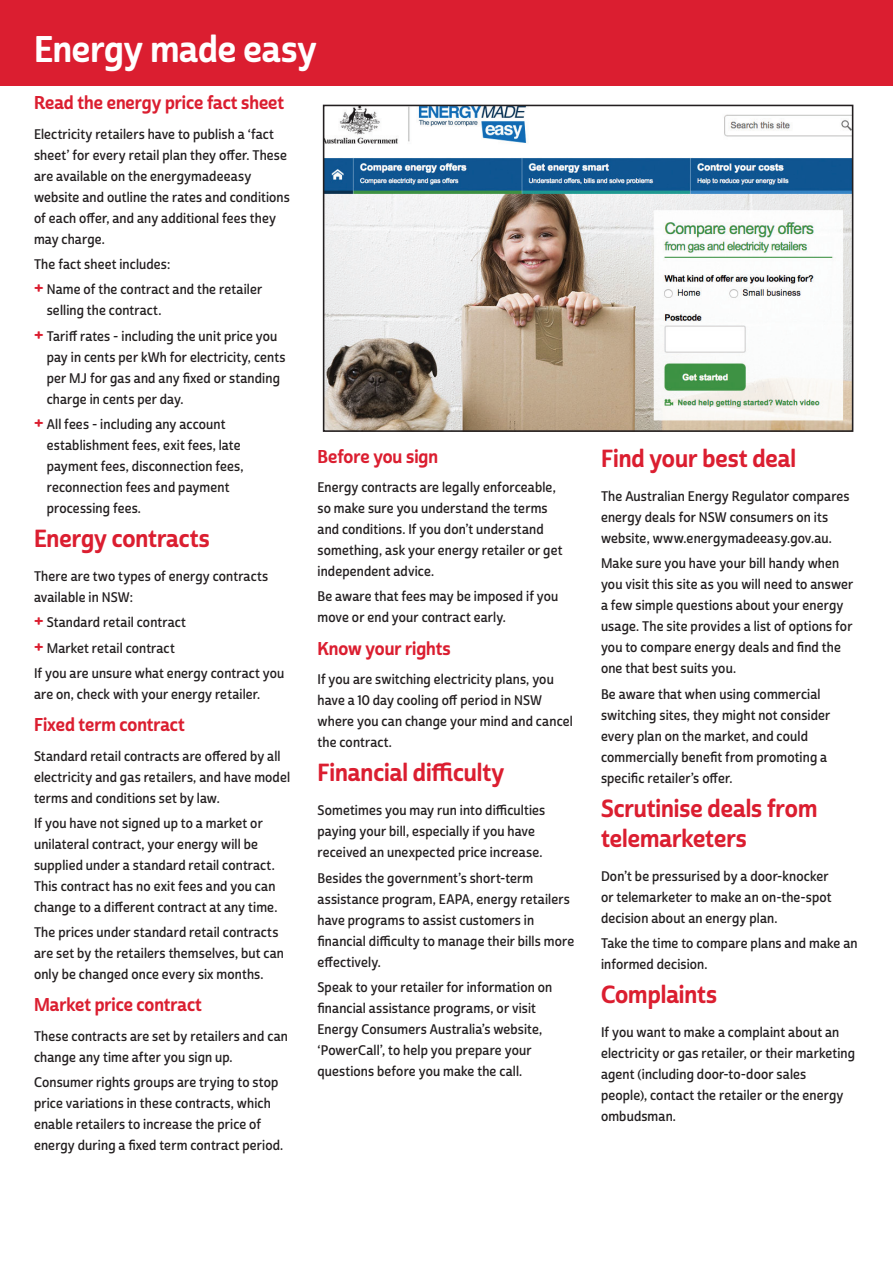
<style>
.page{position:relative;width:893px;height:1263px;background:#fff}
.page>*{position:absolute;margin:0;border:0;box-sizing:border-box;transform-origin:0 0}
.HEADING_1{font:36px "Cabrito Sans Con Bol";color:#fff}
.HEADING_2{font:24px/30px "Cabrito Sans Con Bol";color:#db1e30}
.HEADING_3{font:18px "Cabrito Sans Con Bol";color:#db1e30}
.BODY{font:13.5px/21px "Cabrito Sans Con Dem";letter-spacing:.01em;color:#231f20}
.s1{font-family:"Cabrito Sans Ext Ex B";font-size:18px;color:#db1e30}
</style>
<div class="page">
<div style="left:0;top:0;width:893px;height:85px;background:#db1e30"></div>
<img style="left:326px;top:108px;width:524px;height:321px">
<div style="left:323px;top:105px;width:530px;height:327px;border:2px solid #231f20"></div>
<p class="HEADING_1" style="left:34px;top:26px;width:284px">Energy made easy</p>
<p class="HEADING_3" style="left:34px;top:92px;width:252px">Read the energy price fact sheet</p>
<p class="BODY" style="left:34px;top:124px;width:257px">Electricity retailers have to publish a ‘fact sheet’ for every retail plan they offer. These are available on the energymadeeasy website and outline the rates and conditions of each offer, and any additional fees they may charge.</p>
<p class="BODY" style="left:34px;top:254px;width:138px">The fact sheet includes:</p>
<p class="BODY" style="left:47px;top:280px;width:217px;text-indent:-13px"><span class="s1">+</span> Name of the contract and the retailer selling the contract.</p>
<p class="BODY" style="left:47px;top:326px;width:240px;text-indent:-13px"><span class="s1">+</span> Tariff rates - including the unit price you pay in cents per kWh for electricity, cents per MJ for gas and any fixed or standing charge in cents per day.</p>
<p class="BODY" style="left:47px;top:414px;width:198px;text-indent:-13px"><span class="s1">+</span> All fees - including any account establishment fees, exit fees, late payment fees, disconnection fees, reconnection fees and payment processing fees.</p>
<p class="HEADING_2" style="left:34px;top:524px;width:177px">Energy contracts</p>
<p class="BODY" style="left:34px;top:566px;width:236px">There are two types of energy contracts available in NSW:</p>
<p class="BODY" style="left:34px;top:612px;width:153px"><span class="s1">+</span> Standard retail contract</p>
<p class="BODY" style="left:34px;top:638px;width:142px"><span class="s1">+</span> Market retail contract</p>
<p class="BODY" style="left:34px;top:663px;width:252px">If you are unsure what energy contract you are on, check with your energy retailer.</p>
<p class="HEADING_3" style="left:34px;top:713px;width:152px">Fixed term contract</p>
<p class="BODY" style="left:34px;top:746px;width:258px">Standard retail contracts are offered by all electricity and gas retailers, and have model terms and conditions set by law.</p>
<p class="BODY" style="left:34px;top:813px;width:245px">If you have not signed up to a market or unilateral contract, your energy will be supplied under a standard retail contract.<br>This contract has no exit fees and you can change to a different contract at any time.</p>
<p class="BODY" style="left:34px;top:922px;width:252px">The prices under standard retail contracts are set by the retailers themselves, but can only be changed once every six months.</p>
<p class="HEADING_3" style="left:34px;top:993px;width:169px">Market price contract</p>
<p class="BODY" style="left:34px;top:1026px;width:255px">These contracts are set by retailers and can change any time after you sign up.</p>
<p class="BODY" style="left:34px;top:1072px;width:251px">Consumer rights groups are trying to stop price variations in these contracts, which enable retailers to increase the price of energy during a fixed term contract period.</p>
<p class="HEADING_3" style="left:317px;top:445px;width:122px">Before you sign</p>
<p class="BODY" style="left:317px;top:477px;width:246px">Energy contracts are legally enforceable, so make sure you understand the terms and conditions. If you don’t understand something, ask your energy retailer or get independent advice.</p>
<p class="BODY" style="left:317px;top:586px;width:242px">Be aware that fees may be imposed if you move or end your contract early.</p>
<p class="HEADING_3" style="left:317px;top:637px;width:135px">Know your rights</p>
<p class="BODY" style="left:317px;top:669px;width:257px">If you are switching electricity plans, you have a 10 day cooling off period in NSW where you can change your mind and cancel the contract.</p>
<p class="HEADING_2" style="left:317px;top:758px;width:188px">Financial difficulty</p>
<p class="BODY" style="left:317px;top:800px;width:229px">Sometimes you may run into difficulties paying your bill, especially if you have received an unexpected price increase.</p>
<p class="BODY" style="left:317px;top:867px;width:258px">Besides the government’s short-term assistance program, EAPA, energy retailers have programs to assist customers in financial difficulty to manage their bills more effectively.</p>
<p class="BODY" style="left:317px;top:977px;width:236px">Speak to your retailer for information on financial assistance programs, or visit Energy Consumers Australia’s website, ‘PowerCall’, to help you prepare your questions before you make the call.</p>
<p class="HEADING_2" style="left:601px;top:444px;width:197px">Find your best deal</p>
<p class="BODY" style="left:601px;top:486px;width:250px">The Australian Energy Regulator compares energy deals for NSW consumers on its website, www.energymadeeasy.gov.au.</p>
<p class="BODY" style="left:601px;top:553px;width:254px">Make sure you have your bill handy when you visit this site as you will need to answer a few simple questions about your energy usage. The site provides a list of options for you to compare energy deals and find the one that best suits you.</p>
<p class="BODY" style="left:601px;top:684px;width:231px">Be aware that when using commercial switching sites, they might not consider every plan on the market, and could commercially benefit from promoting a specific retailer’s offer.</p>
<p class="HEADING_2" style="left:601px;top:794px;width:218px">Scrutinise deals from telemarketers</p>
<p class="BODY" style="left:601px;top:866px;width:232px">Don’t be pressurised by a door-knocker or telemarketer to make an on-the-spot decision about an energy plan.</p>
<p class="BODY" style="left:601px;top:933px;width:258px">Take the time to compare plans and make an informed decision.</p>
<p class="HEADING_2" style="left:601px;top:980px;width:118px">Complaints</p>
<p class="BODY" style="left:601px;top:1022px;width:256px">If you want to make a complaint about an electricity or gas retailer, or their marketing agent (including door-to-door sales people), contact the retailer or the energy ombudsman.</p>
</div>
